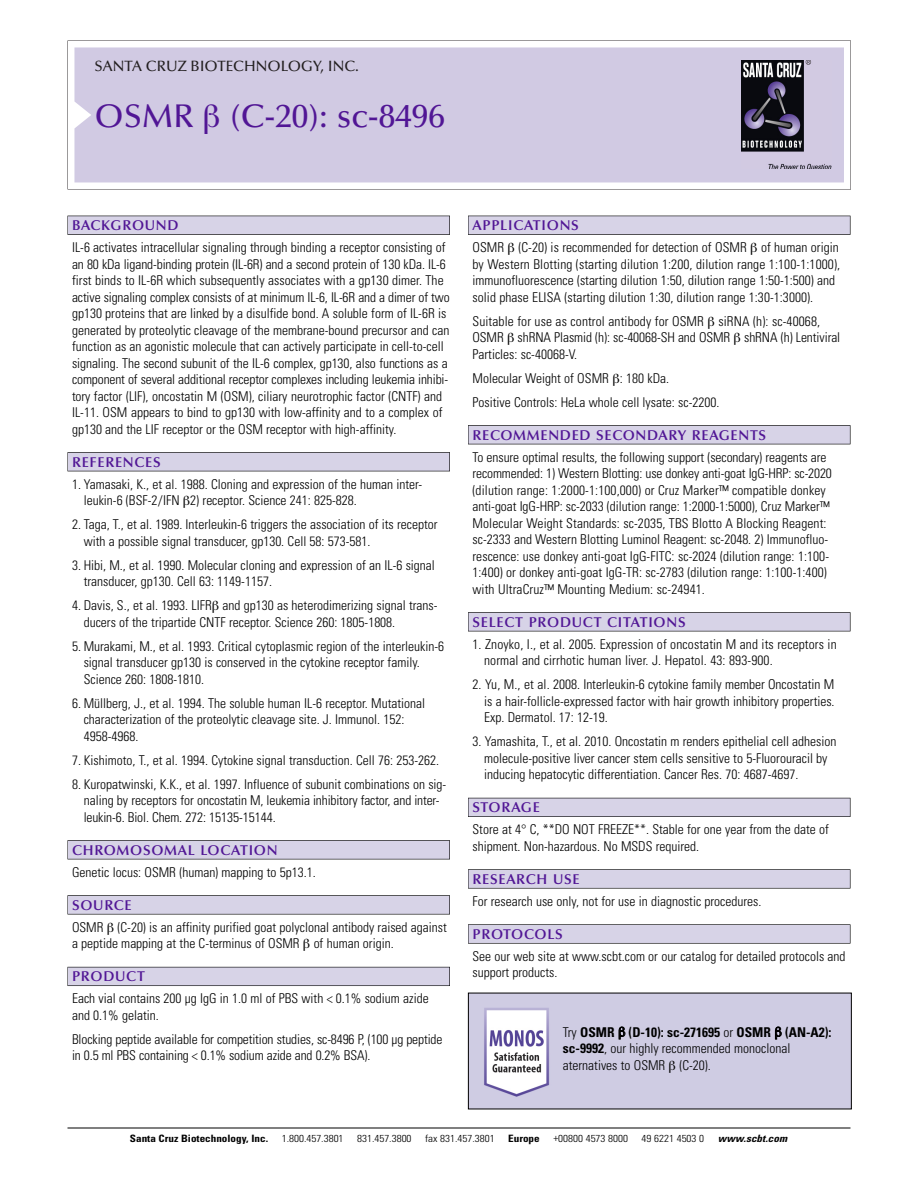
<style>
.page{position:relative;width:918px;height:1188px;background:#fff}
.page>*{position:absolute;margin:0;border:0;box-sizing:border-box;transform-origin:0 0}
.t1{font:500 33px "Optima";color:#511695}
.t2{font:500 15px "Optima";color:#231f20}
.t3{font:600 14.25px "Optima";letter-spacing:.05em;color:#511695}
.t4{font:300 condensed 13.5px/16.5px "Univers";color:#000}
.t5{font:300 condensed 10.2px "Univers";color:#000;scale:1.1 1}
.t6{font:700 condensed 10.2px "Univers";color:#000;scale:1.1 1}
.t7{font:italic 700 condensed 10.2px "Univers";letter-spacing:.005em;color:#000;scale:1.1 1}
.s1{font-weight:700}
</style>
<div class="page">
<svg style="left:68px;top:40px;width:783px;height:149px"></svg>
<div style="left:74px;top:47px;width:770px;height:135px;background:#d1cae3"></div>
<img style="left:741px;top:60px;width:90px;height:108px">
<div style="left:68px;top:216px;width:382px;height:19px;background:#525155"></div>
<div style="left:68px;top:216px;width:381px;height:18px;background:#d7d3e7"></div>
<div style="left:68px;top:452px;width:382px;height:19px;background:#525155"></div>
<div style="left:68px;top:453px;width:381px;height:18px;background:#d7d3e7"></div>
<div style="left:68px;top:840px;width:382px;height:19px;background:#545357"></div>
<div style="left:68px;top:841px;width:381px;height:18px;background:#d7d3e7"></div>
<div style="left:68px;top:895px;width:382px;height:19px;background:#575759"></div>
<div style="left:68px;top:896px;width:381px;height:18px;background:#d7d3e7"></div>
<div style="left:68px;top:967px;width:382px;height:19px;background:#5b5a62"></div>
<div style="left:68px;top:967px;width:381px;height:18px;background:#d7d3e7"></div>
<div style="left:468px;top:216px;width:382px;height:19px;background:#525155"></div>
<div style="left:468px;top:216px;width:382px;height:18px;background:#d7d3e7"></div>
<div style="left:468px;top:425px;width:382px;height:19px;background:#525155"></div>
<div style="left:468px;top:426px;width:382px;height:18px;background:#d7d3e7"></div>
<div style="left:468px;top:612px;width:382px;height:19px;background:#545357"></div>
<div style="left:468px;top:613px;width:382px;height:18px;background:#d7d3e7"></div>
<div style="left:468px;top:798px;width:382px;height:19px;background:#54535a"></div>
<div style="left:468px;top:798px;width:382px;height:18px;background:#d7d3e7"></div>
<svg style="left:468px;top:869px;width:382px;height:20px"></svg>
<div style="left:468px;top:870px;width:382px;height:18px;background:#d7d3e7"></div>
<div style="left:468px;top:924px;width:382px;height:20px;background:#666667"></div>
<div style="left:468px;top:925px;width:382px;height:18px;background:#d7d3e7"></div>
<hr style="left:68px;top:1128px;width:782px;height:1px;background:#000">
<img style="left:470px;top:995px;width:380px;height:112px">
<svg style="left:205px;top:105px;width:14px;height:29px"></svg>
<svg style="left:619px;top:1027px;width:6px;height:12px"></svg>
<svg style="left:775px;top:1027px;width:6px;height:12px"></svg>
<svg style="left:670px;top:1060px;width:5px;height:12px"></svg>
<p class="t2" style="left:94px;top:61px;width:266px">SANTA CRUZ BIOTECHNOLOGY, INC.</p>
<h1 class="t1" style="left:94px;top:103px;width:352px">OSMR (C-20): sc-8496</h1>
<p class="t3" style="left:72px;top:219px;width:108px">BACKGROUND</p>
<p class="t4" style="left:72px;top:240px;width:379px">IL-6 activates intracellular signaling through binding a receptor consisting of an 80 kDa ligand-binding protein (IL-6R) and a second protein of 130 kDa. IL-6 first binds to IL-6R which subsequently associates with a gp130 dimer. The active signaling complex consists of at minimum IL-6, IL-6R and a dimer of two gp130 proteins that are linked by a disulfide bond. A soluble form of IL-6R is generated by proteolytic cleavage of the membrane-bound precursor and can function as an agonistic molecule that can actively participate in cell-to-cell signaling. The second subunit of the IL-6 complex, gp130, also functions as a component of several additional receptor complexes including leukemia inhibi&shy;tory factor (LIF), oncostatin M (OSM), ciliary neurotrophic factor (CNTF) and IL-11. OSM appears to bind to gp130 with low-affinity and to a complex of gp130 and the LIF receptor or the OSM receptor with high-affinity.</p>
<p class="t3" style="left:72px;top:456px;width:90px">REFERENCES</p>
<p class="t4" style="left:84px;top:477px;width:340px;text-indent:-12px">1. Yamasaki, K., et al. 1988. Cloning and expression of the human inter&shy;leukin-6 (BSF-2/IFN 2) receptor. Science 241: 825-828.</p>
<p class="t4" style="left:84px;top:517px;width:355px;text-indent:-12px">2. Taga, T., et al. 1989. Interleukin-6 triggers the association of its receptor with a possible signal transducer, gp130. Cell 58: 573-581.</p>
<p class="t4" style="left:84px;top:558px;width:353px;text-indent:-12px">3. Hibi, M., et al. 1990. Molecular cloning and expression of an IL-6 signal transducer, gp130. Cell 63: 1149-1157.</p>
<p class="t4" style="left:84px;top:598px;width:355px;text-indent:-12px">4. Davis, S., et al. 1993. LIFR and gp130 as heterodimerizing signal trans&shy;ducers of the tripartide CNTF receptor. Science 260: 1805-1808.</p>
<p class="t4" style="left:84px;top:639px;width:362px;text-indent:-12px">5. Murakami, M., et al. 1993. Critical cytoplasmic region of the interleukin-6 signal transducer gp130 is conserved in the cytokine receptor family.<br>Science 260: 1808-1810.</p>
<p class="t4" style="left:84px;top:696px;width:343px;text-indent:-12px">6. Müllberg, J., et al. 1994. The soluble human IL-6 receptor. Mutational characterization of the proteolytic cleavage site. J. Immunol. 152:<br>4958-4968.</p>
<p class="t4" style="left:72px;top:753px;width:369px">7. Kishimoto, T., et al. 1994. Cytokine signal transduction. Cell 76: 253-262.</p>
<p class="t4" style="left:84px;top:777px;width:364px;text-indent:-12px">8. Kuropatwinski, K.K., et al. 1997. Influence of subunit combinations on sig&shy;naling by receptors for oncostatin M, leukemia inhibitory factor, and inter&shy;leukin-6. Biol. Chem. 272: 15135-15144.</p>
<p class="t3" style="left:72px;top:844px;width:207px">CHROMOSOMAL LOCATION</p>
<p class="t4" style="left:72px;top:865px;width:245px">Genetic locus: OSMR (human) mapping to 5p13.1.</p>
<p class="t3" style="left:72px;top:899px;width:61px">SOURCE</p>
<p class="t4" style="left:72px;top:920px;width:376px">OSMR (C-20) is an affinity purified goat polyclonal antibody raised against a peptide mapping at the C-terminus of OSMR of human origin.</p>
<p class="t3" style="left:72px;top:971px;width:74px">PRODUCT</p>
<p class="t4" style="left:72px;top:991px;width:358px">Each vial contains 200 µg IgG in 1.0 ml of PBS with &lt; 0.1% sodium azide and 0.1% gelatin.</p>
<p class="t4" style="left:72px;top:1032px;width:372px">Blocking peptide available for competition studies, sc-8496 P, (100 µg peptide in 0.5 ml PBS containing &lt; 0.1% sodium azide and 0.2% BSA).</p>
<p class="t3" style="left:473px;top:219px;width:108px">APPLICATIONS</p>
<p class="t4" style="left:473px;top:240px;width:369px">OSMR (C-20) is recommended for detection of OSMR of human origin by Western Blotting (starting dilution 1:200, dilution range 1:100-1:1000), immunofluorescence (starting dilution 1:50, dilution range 1:50-1:500) and solid phase ELISA (starting dilution 1:30, dilution range 1:30-1:3000).</p>
<p class="t4" style="left:473px;top:314px;width:369px">Suitable for use as control antibody for OSMR siRNA (h): sc-40068,<br>OSMR shRNA Plasmid (h): sc-40068-SH and OSMR shRNA (h) Lentiviral<br>Particles: sc-40068-V.</p>
<p class="t4" style="left:473px;top:367px;width:248px;line-height:24px">Molecular Weight of OSMR : 180 kDa.<br>Positive Controls: HeLa whole cell lysate: sc-2200.</p>
<p class="t3" style="left:473px;top:429px;width:295px">RECOMMENDED SECONDARY REAGENTS</p>
<p class="t4" style="left:473px;top:450px;width:361px">To ensure optimal results, the following support (secondary) reagents are recommended: 1) Western Blotting: use donkey anti-goat IgG-HRP: sc-2020 (dilution range: 1:2000-1:100,000) or Cruz Marker™ compatible donkey anti-goat IgG-HRP: sc-2033 (dilution range: 1:2000-1:5000), Cruz Marker™ Molecular Weight Standards: sc-2035, TBS Blotto A Blocking Reagent: sc-2333 and Western Blotting Luminol Reagent: sc-2048. 2) Immunofluo&shy;rescence: use donkey anti-goat IgG-FITC: sc-2024 (dilution range: 1:100- 1:400) or donkey anti-goat IgG-TR: sc-2783 (dilution range: 1:100-1:400) with UltraCruz™ Mounting Medium: sc-24941.</p>
<p class="t3" style="left:473px;top:616px;width:215px">SELECT PRODUCT CITATIONS</p>
<p class="t4" style="left:484px;top:637px;width:354px;text-indent:-12px">1. Znoyko, I., et al. 2005. Expression of oncostatin M and its receptors in normal and cirrhotic human liver. J. Hepatol. 43: 893-900.</p>
<p class="t4" style="left:484px;top:677px;width:352px;text-align:justify;text-indent:-12px">2. Yu, M., et al. 2008. Interleukin-6 cytokine family member Oncostatin M is a hair-follicle-expressed factor with hair growth inhibitory properties.<br>Exp. Dermatol. 17: 12-19.</p>
<p class="t4" style="left:484px;top:734px;width:354px;text-indent:-12px">3. Yamashita, T., et al. 2010. Oncostatin m renders epithelial cell adhesion molecule-positive liver cancer stem cells sensitive to 5-Fluorouracil by inducing hepatocytic differentiation. Cancer Res. 70: 4687-4697.</p>
<p class="t3" style="left:473px;top:802px;width:69px">STORAGE</p>
<p class="t4" style="left:473px;top:822px;width:358px">Store at 4° C, **DO NOT FREEZE**. Stable for one year from the date of shipment. Non-hazardous. No MSDS required.</p>
<p class="t3" style="left:473px;top:873px;width:109px">RESEARCH USE</p>
<p class="t4" style="left:473px;top:894px;width:290px">For research use only, not for use in diagnostic procedures.</p>
<p class="t3" style="left:473px;top:928px;width:92px">PROTOCOLS</p>
<p class="t4" style="left:473px;top:949px;width:375px">See our web site at www.scbt.com or our catalog for detailed protocols and support products.</p>
<p class="t4" style="left:563px;top:1025px;width:270px">Try <span class="s1">OSMR (D-10): sc-271695</span> or <span class="s1">OSMR (AN-A2): sc-9992</span>, our highly recommended monoclonal aternatives to OSMR (C-20).</p>
<p class="t6" style="left:130px;top:1135px;width:127px">Santa Cruz Biotechnology, Inc.</p>
<p class="t5" style="left:282px;top:1135px;width:58px">1.800.457.3801</p>
<p class="t5" style="left:357px;top:1135px;width:51px">831.457.3800</p>
<p class="t5" style="left:425px;top:1135px;width:65px">fax 831.457.3801</p>
<p class="t6" style="left:508px;top:1135px;width:30px">Europe</p>
<p class="t5" style="left:553px;top:1135px;width:69px">+00800 4573 8000</p>
<p class="t5" style="left:642px;top:1135px;width:58px">49 6221 4503 0</p>
<p class="t7" style="left:718px;top:1135px;width:64px">www.scbt.com</p>
</div>
